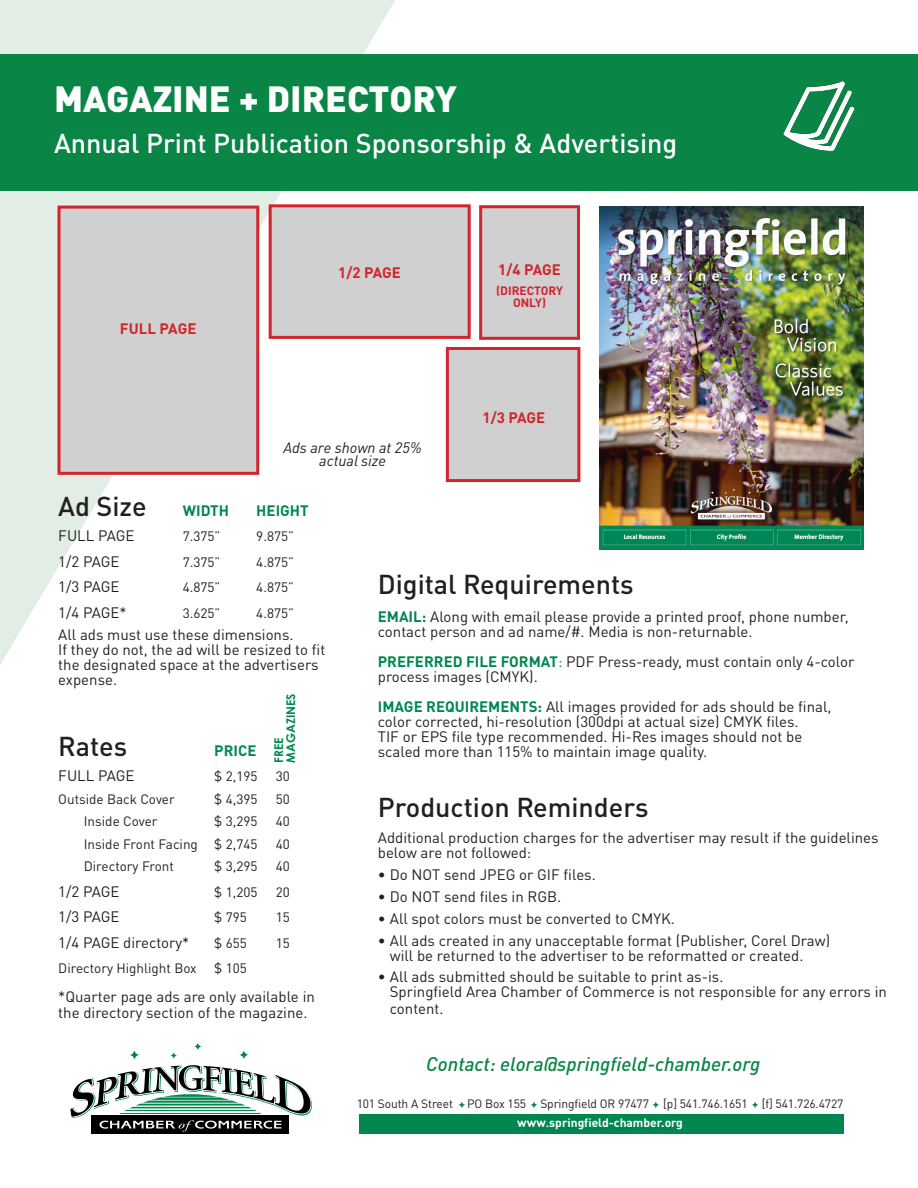
<style>
.page{position:relative;width:918px;height:1188px;background:#fff}
.page>*{position:absolute;margin:0;border:0;box-sizing:border-box;transform-origin:0 0}
.t1{font:900 36px "DIN Pro";color:#fff}
.event{font:500 27px "DIN Pro";color:#231f20}
.t2{font:500 27px "DIN Pro";color:#fff}
.t3{font:italic 500 19.5px "DIN Pro";color:#098545}
.event-2{font:15px/15px "DIN Pro";color:#231f20}
.event-3{font:700 15px "DIN Pro";letter-spacing:-.01em;color:#d3232b}
.event-4{font:italic 15px "DIN Pro";color:#231f20}
.event-5{font:700 15px "DIN Pro";color:#008751}
.event-6{font:13.5px "DIN Pro";color:#231f20}
.t4{font:12px/19.5px "DIN Pro";letter-spacing:-.01em;color:#231f20;text-align:center}
.event-7{font:700 12px/12px "DIN Pro";color:#d3232b;text-align:center}
.event-8{font:700 12px "Century Gothic";color:#008751}
.s1{font-weight:700;color:#008751}
.s2{color:#008751}
.s3{font-family:"Century Gothic";font-weight:700;color:#fff}
.s4{font-weight:700;color:#fff}
</style>
<div class="page">
<svg style="left:0;top:0;width:395px;height:665px"></svg>
<div style="left:0;top:54px;width:918px;height:136px;background:#098545"></div>
<svg style="left:70px;top:1043px;width:242px;height:91px"></svg>
<div style="left:359px;top:1115px;width:485px;height:19px;background:#008751"></div>
<svg style="left:458px;top:1101px;width:8px;height:8px"></svg>
<svg style="left:530px;top:1101px;width:8px;height:8px"></svg>
<svg style="left:652px;top:1101px;width:8px;height:8px"></svg>
<svg style="left:751px;top:1101px;width:8px;height:8px"></svg>
<div style="left:269px;top:204px;width:202px;height:135px;background:#cfd0cf;border:3px solid #d3232b"></div>
<div style="left:58px;top:206px;width:201px;height:269px;background:#cfd0cf;border:3px solid #d3232b"></div>
<div style="left:479px;top:205px;width:101px;height:135px;background:#cfd0cf;border:3px solid #d3232b"></div>
<img style="left:599px;top:207px;width:265px;height:342px">
<div style="left:446px;top:347px;width:134px;height:135px;background:#cfd0cf;border:3px solid #d3232b"></div>
<img style="left:783px;top:81px;width:72px;height:71px">
<p class="t1" style="left:54px;top:68px;width:404px">MAGAZINE + DIRECTORY</p>
<p class="t2" style="left:54px;top:121px;width:625px">Annual Print Publication Sponsorship &amp; Advertising</p>
<p class="event-3" style="left:120px;top:316px;width:78px">FULL PAGE</p>
<p class="event-3" style="left:338px;top:260px;width:64px">1/2 PAGE</p>
<p class="event-4" style="left:283px;top:436px;width:140px">Ads are shown at 25%</p>
<p class="event-4" style="left:319px;top:449px;width:68px">actual size</p>
<p class="event-3" style="left:498px;top:258px;width:64px">1/4 PAGE</p>
<p class="event-7" style="left:496px;top:283px;width:69px">(DIRECTORY<br>ONLY)</p>
<p class="event-3" style="left:483px;top:405px;width:64px">1/3 PAGE</p>
<p class="event" style="left:58px;top:484px;width:90px">Ad Size</p>
<p class="event-5" style="left:183px;top:498px;width:48px">WIDTH</p>
<p class="event-5" style="left:256px;top:498px;width:54px">HEIGHT</p>
<p class="event-2" style="left:58px;top:527px;width:78px">FULL PAGE</p>
<p class="event-6" style="left:183px;top:526px;width:39px">7.375”</p>
<p class="event-6" style="left:256px;top:526px;width:39px">9.875”</p>
<p class="event-2" style="left:58px;top:552px;width:63px">1/2 PAGE</p>
<p class="event-6" style="left:183px;top:551px;width:39px">7.375”</p>
<p class="event-6" style="left:256px;top:551px;width:39px">4.875”</p>
<p class="event-2" style="left:58px;top:578px;width:63px">1/3 PAGE</p>
<p class="event-6" style="left:183px;top:577px;width:39px">4.875”</p>
<p class="event-6" style="left:256px;top:577px;width:39px">4.875”</p>
<p class="event-2" style="left:58px;top:603px;width:70px">1/4 PAGE*</p>
<p class="event-6" style="left:183px;top:602px;width:39px">3.625”</p>
<p class="event-6" style="left:256px;top:602px;width:39px">4.875”</p>
<p class="event-2" style="left:58px;top:626px;width:269px">All ads must use these dimensions.<br>If they do not, the ad will be resized to fit the designated space at the advertisers expense.</p>
<p class="event-8" style="left:283px;top:763px;width:71px;rotate:-90deg">MAGAZINES</p>
<p class="event" style="left:58px;top:724px;width:70px">Rates</p>
<p class="event-5" style="left:214px;top:738px;width:44px">PRICE</p>
<p class="event-2" style="left:58px;top:767px;width:78px">FULL PAGE</p>
<p class="event-6" style="left:214px;top:766px;width:45px">$ 2,195</p>
<p class="event-6" style="left:276px;top:766px;width:16px">30</p>
<p class="event-6" style="left:58px;top:788px;width:118px">Outside Back Cover</p>
<p class="event-6" style="left:214px;top:788px;width:45px">$ 4,395</p>
<p class="event-6" style="left:276px;top:788px;width:16px">50</p>
<p class="event-6" style="left:84px;top:811px;width:75px">Inside Cover</p>
<p class="event-6" style="left:214px;top:811px;width:45px">$ 3,295</p>
<p class="event-6" style="left:276px;top:811px;width:16px">40</p>
<p class="event-6" style="left:84px;top:833px;width:175px">Inside Front Facing $ 2,745</p>
<p class="event-6" style="left:276px;top:833px;width:16px">40</p>
<p class="event-6" style="left:84px;top:856px;width:92px">Directory Front</p>
<p class="event-6" style="left:214px;top:856px;width:45px">$ 3,295</p>
<p class="event-6" style="left:276px;top:856px;width:16px">40</p>
<p class="event-2" style="left:58px;top:882px;width:63px">1/2 PAGE</p>
<p class="event-6" style="left:214px;top:881px;width:45px">$ 1,205</p>
<p class="event-6" style="left:276px;top:881px;width:16px">20</p>
<p class="event-2" style="left:58px;top:908px;width:63px">1/3 PAGE</p>
<p class="event-6" style="left:214px;top:907px;width:34px">$ 795</p>
<p class="event-6" style="left:276px;top:907px;width:16px">15</p>
<p class="event-2" style="left:58px;top:933px;width:133px">1/4 PAGE directory*</p>
<p class="event-6" style="left:214px;top:932px;width:34px">$ 655</p>
<p class="event-6" style="left:276px;top:932px;width:16px">15</p>
<p class="event-6" style="left:58px;top:958px;width:140px">Directory Highlight Box</p>
<p class="event-6" style="left:214px;top:958px;width:34px">$ 105</p>
<p class="event-2" style="left:58px;top:986px;width:258px;line-height:16.5px">*Quarter page ads are only available in the directory section of the magazine.</p>
<p class="event-8" style="left:271px;top:763px;width:27px;rotate:-90deg">FREE</p>
<p class="event" style="left:378px;top:562px;width:257px">Digital Requirements</p>
<p class="event-2" style="left:378px;top:608px;width:472px"><span class="s1">EMAIL:</span> Along with email please provide a printed proof, phone number, contact person and ad name/#. Media is non-returnable.</p>
<p class="event-2" style="left:378px;top:653px;width:478px"><span class="s1">PREFERRED FILE FORMAT</span><span class="s2">:</span> PDF Press-ready, must contain only 4-color process images (CMYK).</p>
<p class="event-2" style="left:378px;top:698px;width:455px"><span class="s1">IMAGE REQUIREMENTS:</span> All images provided for ads should be final, color corrected, hi-resolution (300dpi at actual size) CMYK files.<br>TIF or EPS file type recommended. Hi-Res images should not be scaled more than 115% to maintain image quality.</p>
<p class="event" style="left:378px;top:786px;width:272px">Production Reminders</p>
<p class="event-2" style="left:378px;top:828px;width:502px">Additional production charges for the advertiser may result if the guidelines below are not followed:</p>
<p class="event-2" style="left:378px;top:866px;width:219px">• Do NOT send JPEG or GIF files.</p>
<p class="event-2" style="left:378px;top:888px;width:185px">• Do NOT send files in RGB.</p>
<p class="event-2" style="left:378px;top:909px;width:299px">• All spot colors must be converted to CMYK.</p>
<p class="event-2" style="left:390px;top:931px;width:442px;text-indent:-12px">• All ads created in any unacceptable format (Publisher, Corel Draw) will be returned to the advertiser to be reformatted or created.</p>
<p class="event-2" style="left:390px;top:968px;width:499px;text-indent:-12px">• All ads submitted should be suitable to print as-is.<br>Springfield Area Chamber of Commerce is not responsible for any errors in</p>
<p class="event-2" style="left:390px;top:999px;width:55px">content.</p>
<p class="t3" style="left:426px;top:1048px;width:336px">Contact: elora@springfield-chamber.org</p>
<p class="t4" style="left:357px;top:1093px;width:488px">101 South A Street PO Box 155 Springfield OR 97477 [p] 541.746.1651 [f] 541.726.4727 <span class="s3">www.</span><span class="s4">springfield-chamber.org</span></p>
</div>
